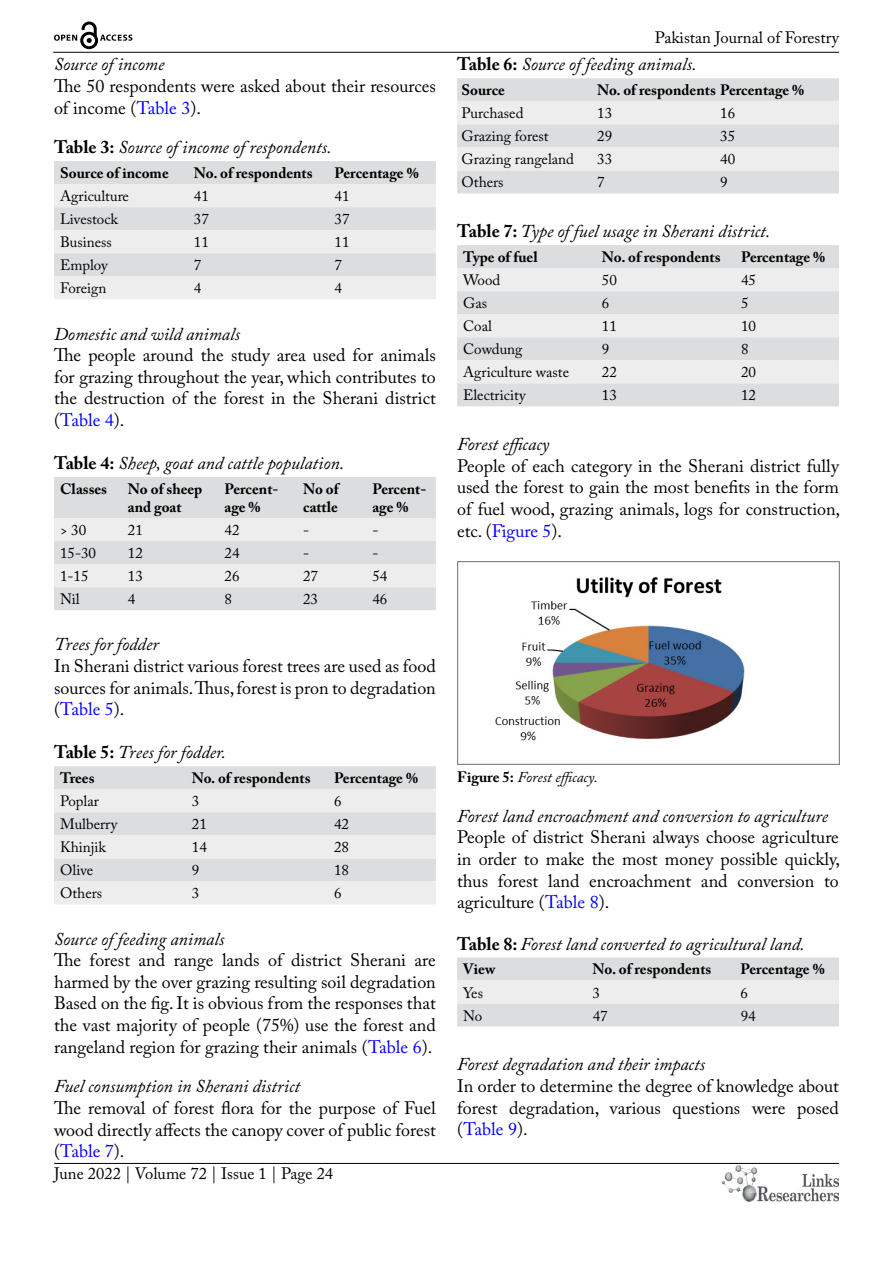
<style>
.page{position:relative;width:893px;height:1263px;background:#fff}
.page>*{position:absolute;margin:0;border:0;box-sizing:border-box;transform-origin:0 0}
.t1{font:18px/21.6px "Adobe Caslon Pro";color:#000;text-align:justify}
.t2{font:italic 18px "Adobe Caslon Pro";color:#000}
.t3{font:16.5px "Adobe Caslon Pro";color:#000}
.t4{font:15px "Adobe Caslon Pro";color:#000}
.t5{font:700 15px/18px "Adobe Caslon Pro";color:#000}
.t6{font:italic 15px "Adobe Caslon Pro";letter-spacing:.005em;color:#000}
.s1{color:#00f}
.s2{font-weight:700;font-style:normal}
</style>
<div class="page">
<hr style="left:53px;top:52px;width:786px;height:1px;background:#000">
<hr style="left:54px;top:1163px;width:785px;height:1px;background:#000">
<img style="left:722px;top:1166px;width:117px;height:36px">
<svg style="left:54px;top:22px;width:78px;height:27px"></svg>
<svg style="left:54px;top:161px;width:382px;height:138px"></svg>
<div style="left:54px;top:477px;width:382px;height:133px;background:#dcddde"></div>
<svg style="left:54px;top:518px;width:382px;height:69px"></svg>
<svg style="left:54px;top:766px;width:382px;height:138px"></svg>
<svg style="left:457px;top:78px;width:382px;height:115px"></svg>
<div style="left:457px;top:245px;width:382px;height:161px;background:#dcddde"></div>
<svg style="left:457px;top:268px;width:382px;height:115px"></svg>
<img style="left:457px;top:562px;width:382px;height:202px">
<svg style="left:457px;top:957px;width:382px;height:69px"></svg>
<p class="t2" style="left:54px;top:54px;width:112px">Source of income</p>
<p class="t1" style="left:54px;top:75px;width:383px">The 50 respondents were asked about their resources of income (<span class="s1">Table 3</span>).</p>
<p class="t2" style="left:54px;top:136px;width:279px"><span class="s2">Table 3:</span> Source of income of respondents.</p>
<p class="t5" style="left:60px;top:164px;width:110px">Source of income</p>
<p class="t5" style="left:194px;top:164px;width:120px">No. of respondents</p>
<p class="t5" style="left:335px;top:164px;width:86px">Percentage %</p>
<p class="t4" style="left:60px;top:187px;width:71px">Agriculture</p>
<p class="t4" style="left:194px;top:187px;width:16px">41</p>
<p class="t4" style="left:335px;top:187px;width:16px">41</p>
<p class="t4" style="left:60px;top:210px;width:60px">Livestock</p>
<p class="t4" style="left:194px;top:210px;width:16px">37</p>
<p class="t4" style="left:335px;top:210px;width:16px">37</p>
<p class="t4" style="left:60px;top:233px;width:53px">Business</p>
<p class="t4" style="left:194px;top:233px;width:16px">11</p>
<p class="t4" style="left:335px;top:233px;width:16px">11</p>
<p class="t4" style="left:60px;top:256px;width:49px">Employ</p>
<p class="t4" style="left:194px;top:256px;width:9px">7</p>
<p class="t4" style="left:335px;top:256px;width:9px">7</p>
<p class="t4" style="left:60px;top:279px;width:48px">Foreign</p>
<p class="t4" style="left:194px;top:279px;width:9px">4</p>
<p class="t4" style="left:335px;top:279px;width:9px">4</p>
<p class="t2" style="left:54px;top:323px;width:187px">Domestic and wild animals</p>
<p class="t1" style="left:54px;top:344px;width:383px">The people around the study area used for animals for grazing throughout the year, which contributes to the destruction of the forest in the Sherani district (<span class="s1">Table 4</span>).</p>
<p class="t2" style="left:54px;top:452px;width:292px"><span class="s2">Table 4:</span> Sheep, goat and cattle population.</p>
<p class="t5" style="left:60px;top:480px;width:49px">Classes</p>
<p class="t5" style="left:128px;top:480px;width:76px">No of sheep and goat</p>
<p class="t5" style="left:225px;top:480px;width:55px">Percent&shy;age %</p>
<p class="t5" style="left:303px;top:480px;width:37px">No of cattle</p>
<p class="t5" style="left:372px;top:480px;width:55px">Percent&shy;age %</p>
<p class="t4" style="left:60px;top:521px;width:28px">&gt; 30</p>
<p class="t4" style="left:128px;top:521px;width:16px">21</p>
<p class="t4" style="left:225px;top:521px;width:16px">42</p>
<p class="t4" style="left:303px;top:521px;width:8px">-</p>
<p class="t4" style="left:372px;top:521px;width:8px">-</p>
<p class="t4" style="left:60px;top:544px;width:38px">15-30</p>
<p class="t4" style="left:128px;top:544px;width:16px">12</p>
<p class="t4" style="left:225px;top:544px;width:16px">24</p>
<p class="t4" style="left:303px;top:544px;width:8px">-</p>
<p class="t4" style="left:372px;top:544px;width:8px">-</p>
<p class="t4" style="left:60px;top:567px;width:30px">1-15</p>
<p class="t4" style="left:128px;top:567px;width:16px">13</p>
<p class="t4" style="left:225px;top:567px;width:16px">26</p>
<p class="t4" style="left:303px;top:567px;width:16px">27</p>
<p class="t4" style="left:372px;top:567px;width:16px">54</p>
<p class="t4" style="left:60px;top:590px;width:21px">Nil</p>
<p class="t4" style="left:128px;top:590px;width:9px">4</p>
<p class="t4" style="left:225px;top:590px;width:9px">8</p>
<p class="t4" style="left:303px;top:590px;width:16px">23</p>
<p class="t4" style="left:372px;top:590px;width:16px">46</p>
<p class="t2" style="left:54px;top:634px;width:106px">Trees for fodder</p>
<p class="t1" style="left:54px;top:655px;width:383px">In Sherani district various forest trees are used as food sources for animals. Thus, forest is pron to degradation (<span class="s1">Table 5</span>).</p>
<p class="t2" style="left:54px;top:742px;width:174px"><span class="s2">Table 5:</span> Trees for fodder.</p>
<p class="t5" style="left:60px;top:769px;width:36px">Trees</p>
<p class="t5" style="left:192px;top:769px;width:120px">No. of respondents</p>
<p class="t5" style="left:334px;top:769px;width:86px">Percentage %</p>
<p class="t4" style="left:60px;top:792px;width:40px">Poplar</p>
<p class="t4" style="left:192px;top:792px;width:9px">3</p>
<p class="t4" style="left:334px;top:792px;width:9px">6</p>
<p class="t4" style="left:60px;top:815px;width:59px">Mulberry</p>
<p class="t4" style="left:192px;top:815px;width:16px">21</p>
<p class="t4" style="left:334px;top:815px;width:16px">42</p>
<p class="t4" style="left:60px;top:838px;width:47px">Khinjik</p>
<p class="t4" style="left:192px;top:838px;width:16px">14</p>
<p class="t4" style="left:334px;top:838px;width:16px">28</p>
<p class="t4" style="left:60px;top:861px;width:35px">Olive</p>
<p class="t4" style="left:192px;top:861px;width:9px">9</p>
<p class="t4" style="left:334px;top:861px;width:16px">18</p>
<p class="t4" style="left:60px;top:884px;width:44px">Others</p>
<p class="t4" style="left:192px;top:884px;width:9px">3</p>
<p class="t4" style="left:334px;top:884px;width:9px">6</p>
<p class="t2" style="left:54px;top:928px;width:172px">Source of feeding animals</p>
<p class="t1" style="left:54px;top:949px;width:383px">The forest and range lands of district Sherani are harmed by the over grazing resulting soil degradation Based on the fig. It is obvious from the responses that the vast majority of people (75%) use the forest and rangeland region for grazing their animals (<span class="s1">Table 6</span>).</p>
<p class="t2" style="left:54px;top:1075px;width:248px">Fuel consumption in Sherani district</p>
<p class="t1" style="left:54px;top:1097px;width:383px">The removal of forest flora for the purpose of Fuel wood directly affects the canopy cover of public forest (<span class="s1">Table 7</span>).</p>
<p class="t3" style="left:54px;top:1164px;width:281px">June 2022 | Volume 72 | Issue 1 | Page 24</p>
<p class="t3" style="left:655px;top:28px;width:186px">Pakistan Journal of Forestry</p>
<p class="t2" style="left:457px;top:54px;width:241px"><span class="s2">Table 6:</span> Source of feeding animals.</p>
<p class="t5" style="left:461px;top:81px;width:45px">Source</p>
<p class="t5" style="left:597px;top:81px;width:209px">No. of respondents Percentage %</p>
<p class="t4" style="left:461px;top:104px;width:64px">Purchased</p>
<p class="t4" style="left:597px;top:104px;width:16px">13</p>
<p class="t4" style="left:720px;top:104px;width:16px">16</p>
<p class="t4" style="left:461px;top:127px;width:89px">Grazing forest</p>
<p class="t4" style="left:597px;top:127px;width:16px">29</p>
<p class="t4" style="left:720px;top:127px;width:16px">35</p>
<p class="t4" style="left:461px;top:150px;width:114px">Grazing rangeland</p>
<p class="t4" style="left:597px;top:150px;width:16px">33</p>
<p class="t4" style="left:720px;top:150px;width:16px">40</p>
<p class="t4" style="left:461px;top:173px;width:44px">Others</p>
<p class="t4" style="left:597px;top:173px;width:9px">7</p>
<p class="t4" style="left:720px;top:173px;width:9px">9</p>
<p class="t2" style="left:457px;top:221px;width:315px"><span class="s2">Table 7:</span> Type of fuel usage in Sherani district.</p>
<p class="t5" style="left:463px;top:248px;width:76px">Type of fuel</p>
<p class="t5" style="left:602px;top:248px;width:120px">No. of respondents</p>
<p class="t5" style="left:741px;top:248px;width:86px">Percentage %</p>
<p class="t4" style="left:463px;top:271px;width:39px">Wood</p>
<p class="t4" style="left:602px;top:271px;width:16px">50</p>
<p class="t4" style="left:741px;top:271px;width:16px">45</p>
<p class="t4" style="left:463px;top:294px;width:26px">Gas</p>
<p class="t4" style="left:602px;top:294px;width:9px">6</p>
<p class="t4" style="left:741px;top:294px;width:9px">5</p>
<p class="t4" style="left:463px;top:317px;width:30px">Coal</p>
<p class="t4" style="left:602px;top:317px;width:16px">11</p>
<p class="t4" style="left:741px;top:317px;width:16px">10</p>
<p class="t4" style="left:463px;top:340px;width:61px">Cowdung</p>
<p class="t4" style="left:602px;top:340px;width:9px">9</p>
<p class="t4" style="left:741px;top:340px;width:9px">8</p>
<p class="t4" style="left:463px;top:363px;width:108px">Agriculture waste</p>
<p class="t4" style="left:602px;top:363px;width:16px">22</p>
<p class="t4" style="left:741px;top:363px;width:16px">20</p>
<p class="t4" style="left:463px;top:386px;width:64px">Electricity</p>
<p class="t4" style="left:602px;top:386px;width:16px">13</p>
<p class="t4" style="left:741px;top:386px;width:16px">12</p>
<p class="t2" style="left:457px;top:433px;width:94px">Forest efficacy</p>
<p class="t1" style="left:457px;top:455px;width:385px">People of each category in the Sherani district fully used the forest to gain the most benefits in the form of fuel wood, grazing animals, logs for construction, etc. (<span class="s1">Figure 5</span>).</p>
<p class="t6" style="left:457px;top:768px;width:142px"><span class="s2">Figure 5:</span> Forest efficacy.</p>
<p class="t2" style="left:457px;top:805px;width:372px">Forest land encroachment and conversion to agriculture</p>
<p class="t1" style="left:457px;top:826px;width:385px">People of district Sherani always choose agriculture in order to make the most money possible quickly, thus forest land encroachment and conversion to agriculture (<span class="s1">Table 8</span>).</p>
<p class="t2" style="left:457px;top:933px;width:349px"><span class="s2">Table 8:</span> Forest land converted to agricultural land.</p>
<p class="t5" style="left:463px;top:960px;width:34px">View</p>
<p class="t5" style="left:593px;top:960px;width:120px">No. of respondents</p>
<p class="t5" style="left:741px;top:960px;width:86px">Percentage %</p>
<p class="t4" style="left:463px;top:983px;width:21px">Yes</p>
<p class="t4" style="left:593px;top:983px;width:9px">3</p>
<p class="t4" style="left:741px;top:983px;width:9px">6</p>
<p class="t4" style="left:463px;top:1006px;width:21px">No</p>
<p class="t4" style="left:593px;top:1006px;width:16px">47</p>
<p class="t4" style="left:741px;top:1006px;width:16px">94</p>
<p class="t2" style="left:457px;top:1054px;width:249px">Forest degradation and their impacts</p>
<p class="t1" style="left:457px;top:1075px;width:383px">In order to determine the degree of knowledge about forest degradation, various questions were posed (<span class="s1">Table 9</span>).</p>
</div>
